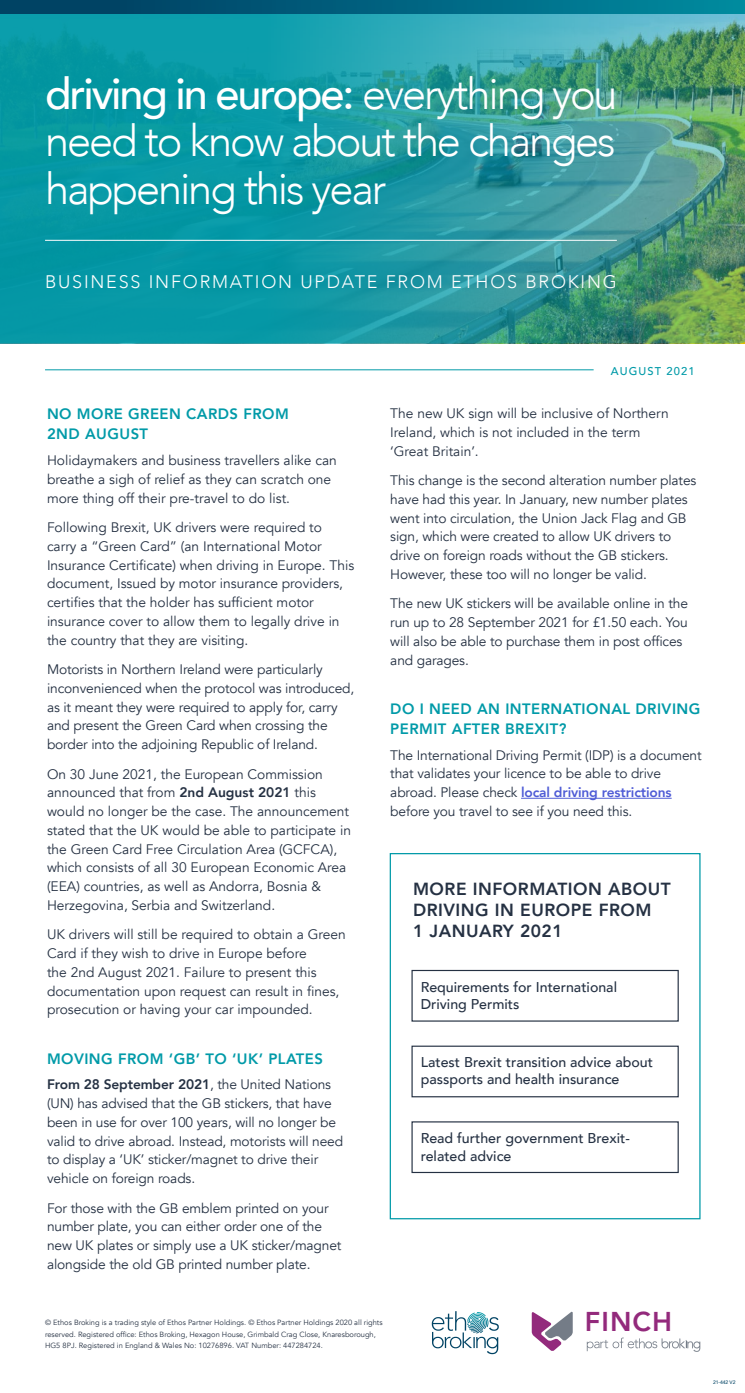
<style>
.page{position:relative;width:745px;height:1393px;background:#fff}
.page>*{position:absolute;margin:0;border:0;box-sizing:border-box;transform-origin:0 0}
.t1{font:300 43.75px/47.5px "Avenir";letter-spacing:-.05em;color:#fff;text-align:justify}
.t2{font:800 27px "Avenir";letter-spacing:.04em;color:#932a7c}
.t3{font:300 18.12px "Avenir";letter-spacing:.1em;color:#fff}
.t4{font:800 17.5px/21.2px "Avenir";letter-spacing:.03em;color:#253143}
.t5{font:800 15px/20px "Avenir";letter-spacing:.03em;color:#009aa8}
.t6{font:500 14.12px/17.8px "Avenir";color:#253143}
.t7{font:13.75px/18.8px "Avenir";letter-spacing:-.01em;color:#253143}
.t8{font:500 11.25px "Avenir";letter-spacing:.1em;color:#009aa8}
.t9{font:7.5px/11.2px "Avenir";color:#253143}
.t10{font:500 5px "Avenir";letter-spacing:-.01em;color:#004364}
.s1{font-weight:500}
.s2{font-weight:800}
.s3{font-weight:800;color:#4f5cd6}
</style>
<div class="page">
<img style="left:0;top:14px;width:744px;height:330px">
<hr style="left:520px;top:798px;width:151px;height:1px;background:#4f5cd6">
<svg style="left:0;top:0;width:744px;height:14px"></svg>
<svg style="left:431px;top:1311px;width:67px;height:43px"></svg>
<hr style="left:45px;top:240px;width:571px;height:1px;background:#fff">
<hr style="left:45px;top:369px;width:548px;height:1px;background:#009aa8">
<div style="left:389px;top:853px;width:311px;height:366px;border:1px solid #009aa8"></div>
<div style="left:411px;top:970px;width:267px;height:51px;border:1px solid #253143"></div>
<div style="left:411px;top:1121px;width:267px;height:52px;border:1px solid #253143"></div>
<div style="left:411px;top:1045px;width:267px;height:52px;border:1px solid #253143"></div>
<svg style="left:586px;top:1337px;width:113px;height:14px"></svg>
<svg style="left:531px;top:1311px;width:41px;height:40px"></svg>
<h1 class="t1" style="left:45px;top:70px;width:573px"><span class="s1">driving in europe:</span> everything you need to know about the changes happening this year</h1>
<h3 class="t3" style="left:45px;top:271px;width:573px">BUSINESS INFORMATION UPDATE FROM ETHOS BROKING</h3>
<p class="t5" style="left:47px;top:404px;width:243px">NO MORE GREEN CARDS FROM<br>2ND AUGUST</p>
<p class="t7" style="left:47px;top:451px;width:291px">Holidaymakers and business travellers alike can breathe a sigh of relief as they can scratch one more thing off their pre-travel to do list.</p>
<p class="t7" style="left:47px;top:518px;width:308px">Following Brexit, UK drivers were required to carry a “Green Card” (an International Motor Insurance Certificate) when driving in Europe. This document, Issued by motor insurance providers, certifies that the holder has sufficient motor insurance cover to allow them to legally drive in the country that they are visiting.</p>
<p class="t7" style="left:47px;top:660px;width:309px">Motorists in Northern Ireland were particularly inconvenienced when the protocol was introduced, as it meant they were required to apply for, carry and present the Green Card when crossing the border into the adjoining Republic of Ireland.</p>
<p class="t7" style="left:47px;top:764px;width:305px">On 30 June 2021, the European Commission announced that from <span class="s2">2nd August 2021</span> this would no longer be the case. The announcement stated that the UK would be able to participate in the Green Card Free Circulation Area (GCFCA), which consists of all 30 European Economic Area (EEA) countries, as well as Andorra, Bosnia &amp; Herzegovina, Serbia and Switzerland.</p>
<p class="t7" style="left:47px;top:925px;width:300px">UK drivers will still be required to obtain a Green Card if they wish to drive in Europe before<br>the 2nd August 2021. Failure to present this documentation upon request can result in fines, prosecution or having your car impounded.</p>
<p class="t5" style="left:47px;top:1048px;width:277px">MOVING FROM ‘GB’ TO ‘UK’ PLATES</p>
<p class="t7" style="left:47px;top:1075px;width:297px"><span class="s2">From 28 September 2021</span>, the United Nations (UN) has advised that the GB stickers, that have been in use for over 100 years, will no longer be valid to drive abroad. Instead, motorists will need to display a ‘UK’ sticker/magnet to drive their vehicle on foreign roads.</p>
<p class="t7" style="left:47px;top:1198px;width:296px">For those with the GB emblem printed on your number plate, you can either order one of the new UK plates or simply use a UK sticker/magnet alongside the old GB printed number plate.</p>
<p class="t8" style="left:610px;top:361px;width:85px">AUGUST 2021</p>
<p class="t7" style="left:390px;top:404px;width:280px">The new UK sign will be inclusive of Northern<br>Ireland, which is not included in the term ‘Great Britain’.</p>
<p class="t7" style="left:390px;top:471px;width:307px">This change is the second alteration number plates have had this year. In January, new number plates went into circulation, the Union Jack Flag and GB sign, which were created to allow UK drivers to drive on foreign roads without the GB stickers.<br>However, these too will no longer be valid.</p>
<p class="t7" style="left:390px;top:594px;width:299px">The new UK stickers will be available online in the run up to 28 September 2021 for £1.50 each. You will also be able to purchase them in post offices and garages.</p>
<p class="t5" style="left:390px;top:698px;width:311px">DO I NEED AN INTERNATIONAL DRIVING<br>PERMIT AFTER BREXIT?</p>
<p class="t7" style="left:390px;top:746px;width:313px">The International Driving Permit (IDP) is a document that validates your licence to be able to drive abroad. Please check <span class="s3">local driving restrictions </span>before you travel to see if you need this.</p>
<p class="t4" style="left:413px;top:878px;width:259px">MORE INFORMATION ABOUT<br>DRIVING IN EUROPE FROM<br>1 JANUARY 2021</p>
<p class="t6" style="left:420px;top:977px;width:198px">Requirements for International<br>Driving Permits</p>
<p class="t6" style="left:420px;top:1052px;width:234px">Latest Brexit transition advice about passports and health insurance</p>
<p class="t6" style="left:420px;top:1128px;width:211px">Read further government Brexit&shy;related advice</p>
<p class="t9" style="left:45px;top:1317px;width:339px">© Ethos Broking is a trading style of Ethos Partner Holdings. © Ethos Partner Holdings 2020 all rights reserved. Registered office: Ethos Broking, Hexagon House, Grimbald Crag Close, Knaresborough,<br>HG5 8PJ. Registered in England &amp; Wales No: 10276896. VAT Number: 447284724.</p>
<h2 class="t2" style="left:584px;top:1300px;width:89px">FINCH</h2>
<p class="t10" style="left:712px;top:1377px;width:24px">21-442 V2</p>
</div>
